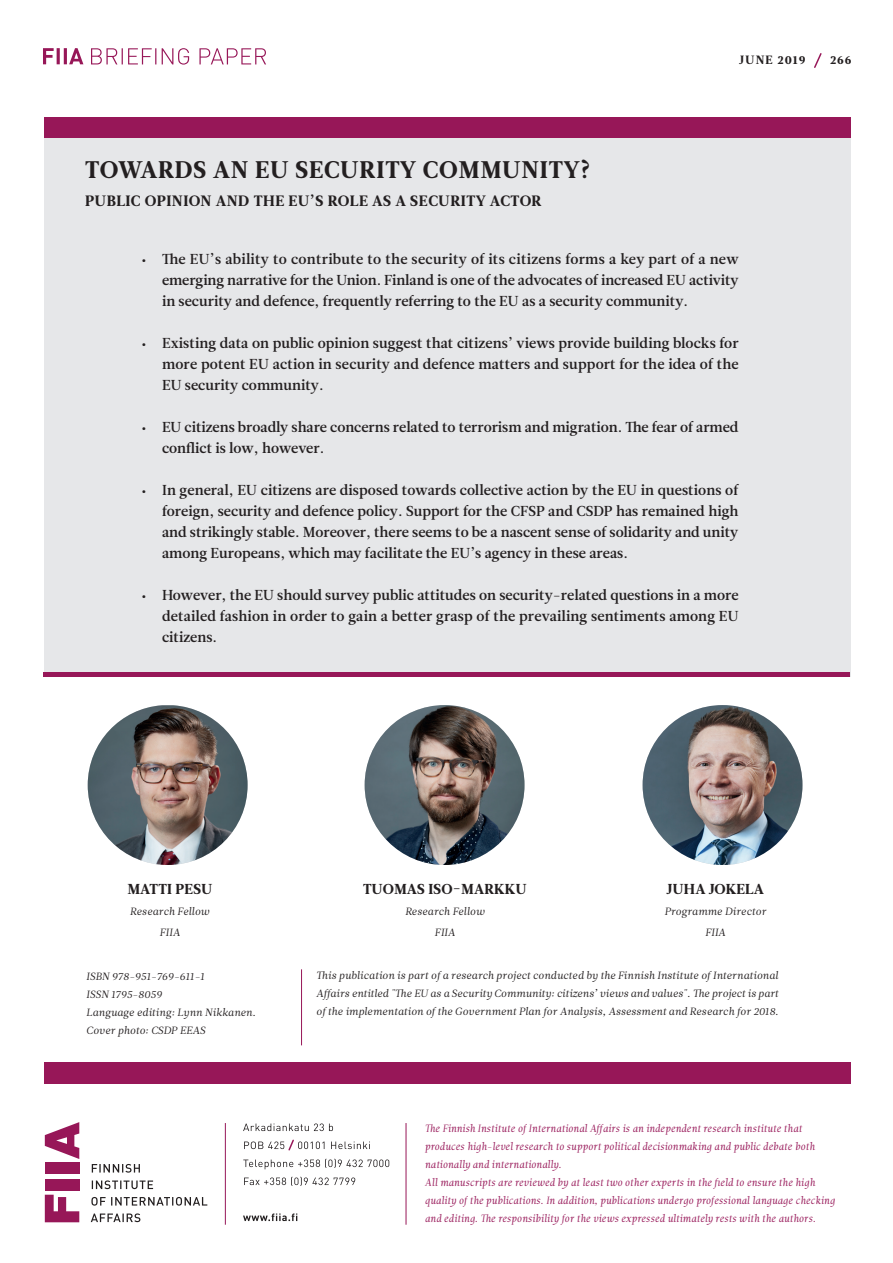
<style>
.page{position:relative;width:893px;height:1263px;background:#fff}
.page>*{position:absolute;margin:0;border:0;box-sizing:border-box;transform-origin:0 0}
.t1{font:24px "Leitura News Roman 4";letter-spacing:.035em;color:#231f20}
.t2{font:15px "Leitura News Roman 4";letter-spacing:.035em;color:#231f20}
.t3{font:14.4px/21px "Leitura News Roman 3";color:#231f20;text-align:justify}
.t4{font:14.4px "Leitura News Roman 4";letter-spacing:.015em;color:#231f20}
.t5{font:12px "Leitura News Roman 4";letter-spacing:.08em;color:#231f20}
.t6{font:10.5px/18px "Leitura Italic 1";color:#971758}
.t7{font:10.5px/18px "Leitura News Italic 1";color:#231f20;text-align:center}
</style>
<div class="page">
<svg style="left:243px;top:1213px;width:54px;height:8px"></svg>
<svg style="left:244px;top:1176px;width:111px;height:10px"></svg>
<svg style="left:243px;top:1158px;width:146px;height:11px"></svg>
<svg style="left:243px;top:1123px;width:90px;height:8px"></svg>
<svg style="left:244px;top:1139px;width:126px;height:12px"></svg>
<svg style="left:91px;top:48px;width:175px;height:17px"></svg>
<svg style="left:43px;top:48px;width:40px;height:16px"></svg>
<div style="left:44px;top:117px;width:806px;height:21px;background:#971758"></div>
<div style="left:44px;top:1062px;width:806px;height:21px;background:#971758"></div>
<hr style="left:225px;top:1123px;width:1px;height:102px;background:#971758">
<hr style="left:406px;top:1123px;width:1px;height:102px;background:#971758">
<div style="left:45px;top:1180px;width:34px;height:11px;background:#971758"></div>
<svg style="left:45px;top:1195px;width:34px;height:27px"></svg>
<div style="left:45px;top:1162px;width:34px;height:11px;background:#971758"></div>
<svg style="left:45px;top:1122px;width:34px;height:37px"></svg>
<svg style="left:91px;top:1213px;width:49px;height:9px"></svg>
<svg style="left:91px;top:1197px;width:116px;height:8px"></svg>
<svg style="left:92px;top:1180px;width:61px;height:9px"></svg>
<svg style="left:92px;top:1164px;width:48px;height:8px"></svg>
<div style="left:44px;top:138px;width:806px;height:539px;background:#e6e7e9"></div>
<svg style="left:814px;top:53px;width:8px;height:15px"></svg>
<div style="left:43px;top:672px;width:807px;height:5px;background:#971758"></div>
<hr style="left:301px;top:969px;width:1px;height:76px;background:#971758">
<img style="left:365px;top:705px;width:159px;height:160px;border-radius:80px">
<img style="left:643px;top:705px;width:159px;height:160px;border-radius:80px">
<img style="left:88px;top:705px;width:160px;height:160px;border-radius:78px">
<h1 class="t1" style="left:85px;top:155px;width:507px">TOWARDS AN EU SECURITY COMMUNITY?</h1>
<p class="t2" style="left:85px;top:192px;width:458px">PUBLIC OPINION AND THE EU’S ROLE AS A SECURITY ACTOR</p>
<p class="t5" style="left:739px;top:53px;width:68px">JUNE 2019</p>
<p class="t5" style="left:830px;top:53px;width:23px">266</p>
<p class="t3" style="left:162px;top:249px;width:578px;text-indent:-21px">• The EU’s ability to contribute to the security of its citizens forms a key part of a new emerging narrative for the Union. Finland is one of the advocates of increased EU activity in security and defence, frequently referring to the EU as a security community.</p>
<p class="t3" style="left:162px;top:333px;width:578px;text-indent:-21px">• Existing data on public opinion suggest that citizens’ views provide building blocks for more potent EU action in security and defence matters and support for the idea of the EU security community.</p>
<p class="t3" style="left:162px;top:417px;width:578px;text-indent:-21px">• EU citizens broadly share concerns related to terrorism and migration. The fear of armed conflict is low, however.</p>
<p class="t3" style="left:162px;top:480px;width:578px;text-indent:-21px">• In general, EU citizens are disposed towards collective action by the EU in questions of foreign, security and defence policy. Support for the CFSP and CSDP has remained high and strikingly stable. Moreover, there seems to be a nascent sense of solidarity and unity among Europeans, which may facilitate the EU’s agency in these areas.</p>
<p class="t3" style="left:162px;top:585px;width:578px;text-indent:-21px">• However, the EU should survey public attitudes on security-related questions in a more detailed fashion in order to gain a better grasp of the prevailing sentiments among EU citizens.</p>
<p class="t4" style="left:127px;top:880px;width:86px">MATTI PESU</p>
<p class="t7" style="left:130px;top:901px;width:81px;line-height:21px">Research Fellow<br>FIIA</p>
<p class="t4" style="left:363px;top:880px;width:165px">TUOMAS ISO-MARKKU</p>
<p class="t7" style="left:405px;top:901px;width:81px;line-height:21px">Research Fellow<br>FIIA</p>
<p class="t4" style="left:667px;top:880px;width:99px">JUHA JOKELA</p>
<p class="t7" style="left:664px;top:901px;width:103px;line-height:21px">Programme Director<br>FIIA</p>
<p class="t7" style="left:86px;top:967px;width:171px;text-align:left">ISBN 978-951-769-611-1<br>ISSN 1795-8059<br>Language editing: Lynn Nikkanen.<br>Cover photo: CSDP EEAS</p>
<p class="t7" style="left:316px;top:966px;width:464px;text-align:justify">This publication is part of a research project conducted by the Finnish Institute of International Affairs entitled "The EU as a Security Community: citizens’ views and values". The project is part of the implementation of the Government Plan for Analysis, Assessment and Research for 2018.</p>
<p class="t6" style="left:425px;top:1119px;width:412px">The Finnish Institute of International Affairs is an independent research institute that produces high-level research to support political decisionmaking and public debate both nationally and internationally.<br>All manuscripts are reviewed by at least two other experts in the field to ensure the high quality of the publications. In addition, publications undergo professional language checking and editing. The responsibility for the views expressed ultimately rests with the authors.</p>
</div>
